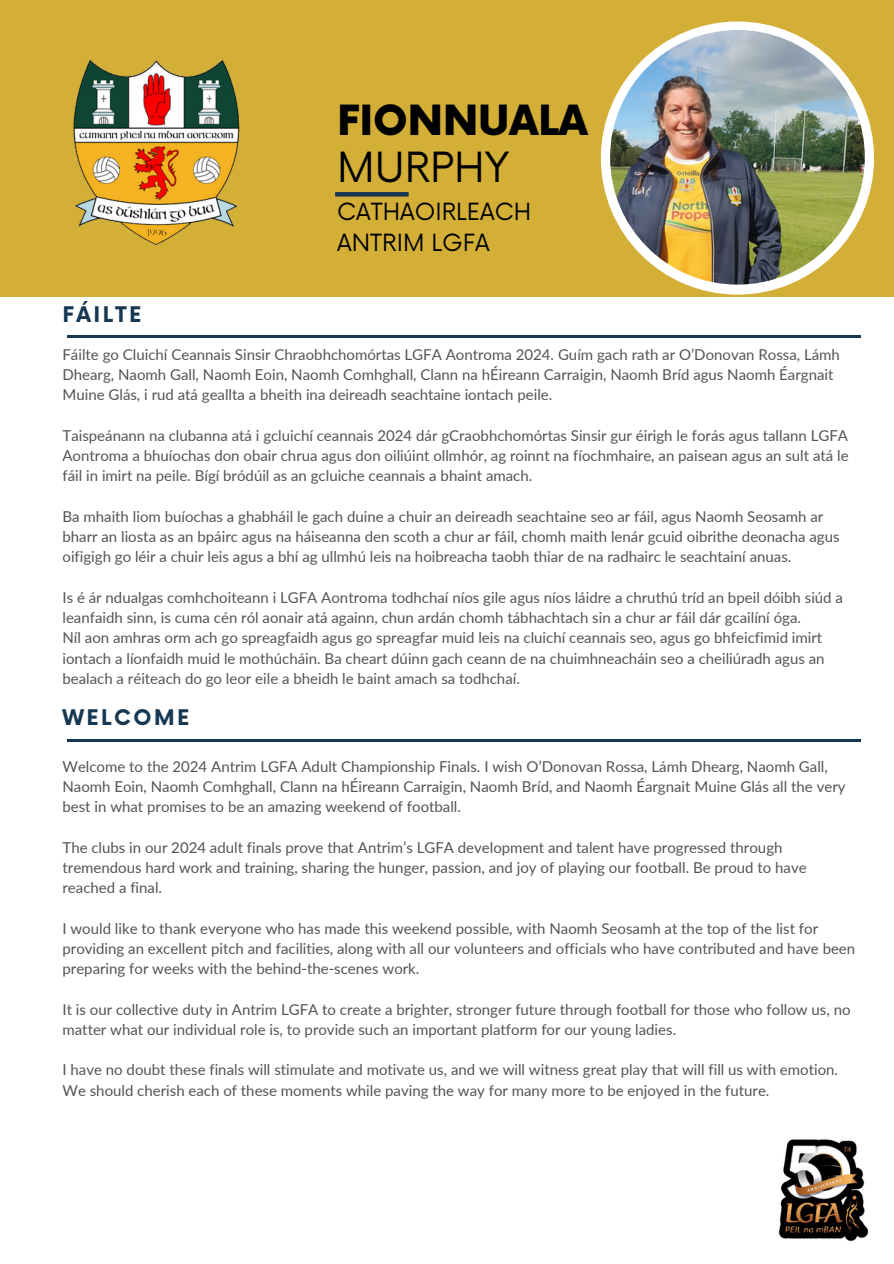
<style>
.page{position:relative;width:894px;height:1264px;background:#fff}
.page>*{position:absolute;margin:0;border:0;box-sizing:border-box;transform-origin:0 0}
.t1{font:900 40.5px "Now";color:#000}
.t2{font:40.5px "Now";color:#000}
.t3{font:23.1px/31.5px "Now";color:#000}
.t4{font:700 21px "Now";letter-spacing:.12em;color:#163853}
.t5{font:15px/20.2px "Lato";color:#545454}
</style>
<div class="page">
<div style="left:0;top:0;width:893px;height:297px;background:#d4af37"></div>
<hr style="left:335px;top:192px;width:73px;height:4px;background:#163853">
<div style="left:600px;top:22px;width:273px;height:272px;background:#fff;border-radius:50%"></div>
<img style="left:610px;top:30px;width:254px;height:254px;border-radius:50%">
<hr style="left:67px;top:336px;width:792px;height:2px;background:#163853">
<img style="left:73px;top:60px;width:167px;height:185px">
<img style="left:778px;top:1139px;width:91px;height:103px">
<hr style="left:67px;top:739px;width:792px;height:2px;background:#163853">
<p class="t4" style="left:62px;top:303px;width:80px">FÁILTE</p>
<p class="t1" style="left:337px;top:98px;width:252px">FIONNUALA</p>
<p class="t2" style="left:337px;top:145px;width:173px">MURPHY</p>
<p class="t3" style="left:337px;top:197px;width:195px">CATHAOIRLEACH<br>ANTRIM LGFA</p>
<h1 class="t5" style="left:62px;top:344px;width:778px">Fáilte go Cluichí Ceannais Sinsir Chraobhchomórtas LGFA Aontroma 2024. Guím gach rath ar O’Donovan Rossa, Lámh<br>Dhearg, Naomh Gall, Naomh Eoin, Naomh Comhghall, Clann na hÉireann Carraigin, Naomh Bríd agus Naomh Éargnait<br>Muine Glás, i rud atá geallta a bheith ina deireadh seachtaine iontach peile.</h1>
<h2 class="t5" style="left:62px;top:425px;width:787px;text-align:justify">Taispeánann na clubanna atá i gcluichí ceannais 2024 dár gCraobhchomórtas Sinsir gur éirigh le forás agus tallann LGFA Aontroma a bhuíochas don obair chrua agus don oiliúint ollmhór, ag roinnt na fíochmhaire, an paisean agus an sult atá le fáil in imirt na peile. Bígí bródúil as an gcluiche ceannais a bhaint amach.</h2>
<h4 class="t5" style="left:62px;top:506px;width:778px">Ba mhaith liom buíochas a ghabháil le gach duine a chuir an deireadh seachtaine seo ar fáil, agus Naomh Seosamh ar bharr an liosta as an bpáirc agus na háiseanna den scoth a chur ar fáil, chomh maith lenár gcuid oibrithe deonacha agus oifigigh go léir a chuir leis agus a bhí ag ullmhú leis na hoibreacha taobh thiar de na radhairc le seachtainí anuas.</h4>
<h3 class="t5" style="left:62px;top:587px;width:781px">Is é ár ndualgas comhchoiteann i LGFA Aontroma todhchaí níos gile agus níos láidre a chruthú tríd an bpeil dóibh siúd a leanfaidh sinn, is cuma cén ról aonair atá againn, chun ardán chomh tábhachtach sin a chur ar fáil dár gcailíní óga.</h3>
<p class="t5" style="left:62px;top:627px;width:763px">Níl aon amhras orm ach go spreagfaidh agus go spreagfar muid leis na cluichí ceannais seo, agus go bhfeicfimid imirt iontach a líonfaidh muid le mothúcháin. Ba cheart dúinn gach ceann de na chuimhneacháin seo a cheiliúradh agus an bealach a réiteach do go leor eile a bheidh le baint amach sa todhchaí.</p>
<p class="t4" style="left:62px;top:706px;width:128px">WELCOME</p>
<p class="t5" style="left:62px;top:755px;width:784px">Welcome to the 2024 Antrim LGFA Adult Championship Finals. I wish O’Donovan Rossa, Lámh Dhearg, Naomh Gall,<br>Naomh Eoin, Naomh Comhghall, Clann na hÉireann Carraigin, Naomh Bríd, and Naomh Éargnait Muine Glás all the very best in what promises to be an amazing weekend of football.</p>
<p class="t5" style="left:62px;top:836px;width:745px">The clubs in our 2024 adult finals prove that Antrim’s LGFA development and talent have progressed through tremendous hard work and training, sharing the hunger, passion, and joy of playing our football. Be proud to have reached a final.</p>
<p class="t5" style="left:62px;top:917px;width:794px">I would like to thank everyone who has made this weekend possible, with Naomh Seosamh at the top of the list for providing an excellent pitch and facilities, along with all our volunteers and officials who have contributed and have been preparing for weeks with the behind-the-scenes work.</p>
<p class="t5" style="left:62px;top:998px;width:789px">It is our collective duty in Antrim LGFA to create a brighter, stronger future through football for those who follow us, no matter what our individual role is, to provide such an important platform for our young ladies.</p>
<p class="t5" style="left:62px;top:1059px;width:777px">I have no doubt these finals will stimulate and motivate us, and we will witness great play that will fill us with emotion.<br>We should cherish each of these moments while paving the way for many more to be enjoyed in the future.</p>
</div>
